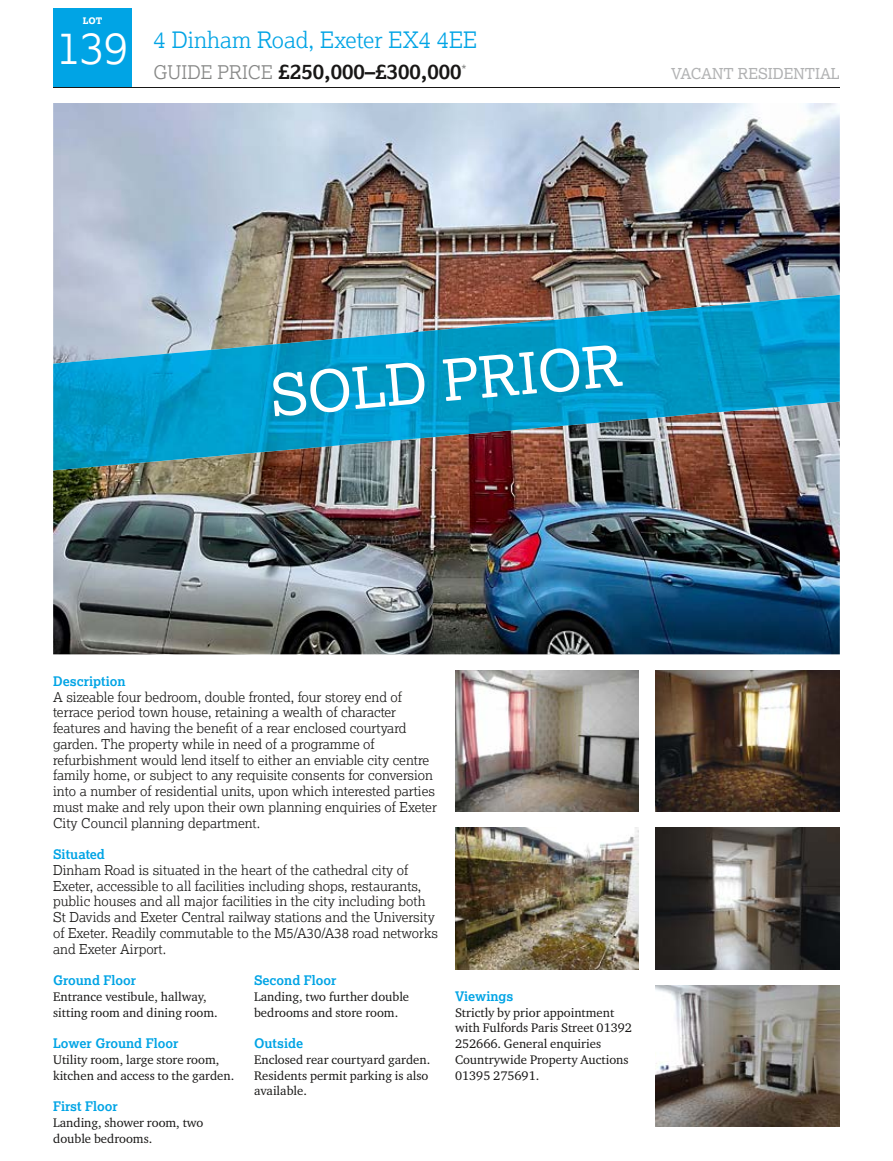
<style>
.page{position:relative;width:893px;height:1161px;background:#fff}
.page>*{position:absolute;margin:0;border:0;box-sizing:border-box;transform-origin:0 0}
.t1{font:57px "Lexia";color:#fff}
.t2{font:300 45px "Lexia";color:#fff}
.t3{font:300 22.5px "Lexia";color:#00a4e5}
.t4{font:700 21px "Lexia";color:#181716}
.t5{font:15px "Lexia";color:#b1b2b3}
.t6{font:300 13.5px/15.8px "Lexia";color:#181716}
.t7{font:13.5px "Lexia";color:#868786}
.t8{font:700 13.2px "Lexia";color:#00a4e5}
.t9{font:12.75px/15.8px "Charter ITC Pro";color:#181716}
.t10{font:800 9px "Lexia";color:#fff}
.s1{font-weight:300;font-size:18.75px;color:#868786}
</style>
<div class="page">
<div style="left:53px;top:9px;width:79px;height:78px;background:#00a4e5"></div>
<hr style="left:53px;top:87px;width:787px;height:1px;background:#181716">
<img style="left:53px;top:103px;width:787px;height:551px">
<img style="left:455px;top:828px;width:184px;height:141px">
<img style="left:455px;top:670px;width:184px;height:142px">
<img style="left:656px;top:985px;width:184px;height:142px">
<img style="left:656px;top:828px;width:184px;height:141px">
<img style="left:656px;top:670px;width:184px;height:142px">
<img style="left:315px;top:318px;width:263px;height:129px">
<img style="left:577px;top:295px;width:263px;height:129px">
<img style="left:53px;top:341px;width:263px;height:129px">
<p class="t10" style="left:83px;top:15px;width:21px">LOT</p>
<h2 class="t2" style="left:57px;top:19px;width:73px">139</h2>
<h3 class="t3" style="left:154px;top:26px;width:325px">4 Dinham Road, Exeter EX4 4EE</h3>
<h3 class="t4" style="left:154px;top:59px;width:309px"><span class="s1">GUIDE PRICE</span> £250,000–£300,000</h3>
<p class="t5" style="left:671px;top:64px;width:170px">VACANT RESIDENTIAL</p>
<p class="t7" style="left:462px;top:61px;width:7px">*</p>
<h1 class="t1" style="left:267px;top:360px;width:354px;rotate:-5deg">SOLD PRIOR</h1>
<p class="t8" style="left:53px;top:673px;width:74px">Description</p>
<p class="t6" style="left:53px;top:688px;width:385px">A sizeable four bedroom, double fronted, four storey end of terrace period town house, retaining a wealth of character features and having the benefit of a rear enclosed courtyard garden. The property while in need of a programme of refurbishment would lend itself to either an enviable city centre family home, or subject to any requisite consents for conversion into a number of residential units, upon which interested parties must make and rely upon their own planning enquiries of Exeter City Council planning department.</p>
<p class="t8" style="left:53px;top:846px;width:53px">Situated</p>
<p class="t6" style="left:53px;top:862px;width:386px">Dinham Road is situated in the heart of the cathedral city of Exeter, accessible to all facilities including shops, restaurants, public houses and all major facilities in the city including both St Davids and Exeter Central railway stations and the University of Exeter. Readily commutable to the M5/A30/A38 road networks and Exeter Airport.</p>
<p class="t8" style="left:53px;top:972px;width:84px">Ground Floor</p>
<p class="t9" style="left:53px;top:988px;width:166px">Entrance vestibule, hallway, sitting room and dining room.</p>
<p class="t8" style="left:53px;top:1035px;width:127px">Lower Ground Floor</p>
<p class="t9" style="left:53px;top:1051px;width:183px">Utility room, large store room, kitchen and access to the garden.</p>
<p class="t8" style="left:53px;top:1098px;width:66px">First Floor</p>
<p class="t9" style="left:53px;top:1114px;width:152px">Landing, shower room, two double bedrooms.</p>
<p class="t8" style="left:254px;top:972px;width:84px">Second Floor</p>
<p class="t9" style="left:254px;top:988px;width:157px">Landing, two further double bedrooms and store room.</p>
<p class="t8" style="left:254px;top:1035px;width:51px">Outside</p>
<p class="t9" style="left:254px;top:1051px;width:178px">Enclosed rear courtyard garden.<br>Residents permit parking is also available.</p>
<p class="t8" style="left:455px;top:988px;width:60px">Viewings</p>
<p class="t9" style="left:455px;top:1004px;width:179px">Strictly by prior appointment with Fulfords Paris Street 01392<br>252666. General enquiries<br>Countrywide Property Auctions<br>01395 275691.</p>
</div>
